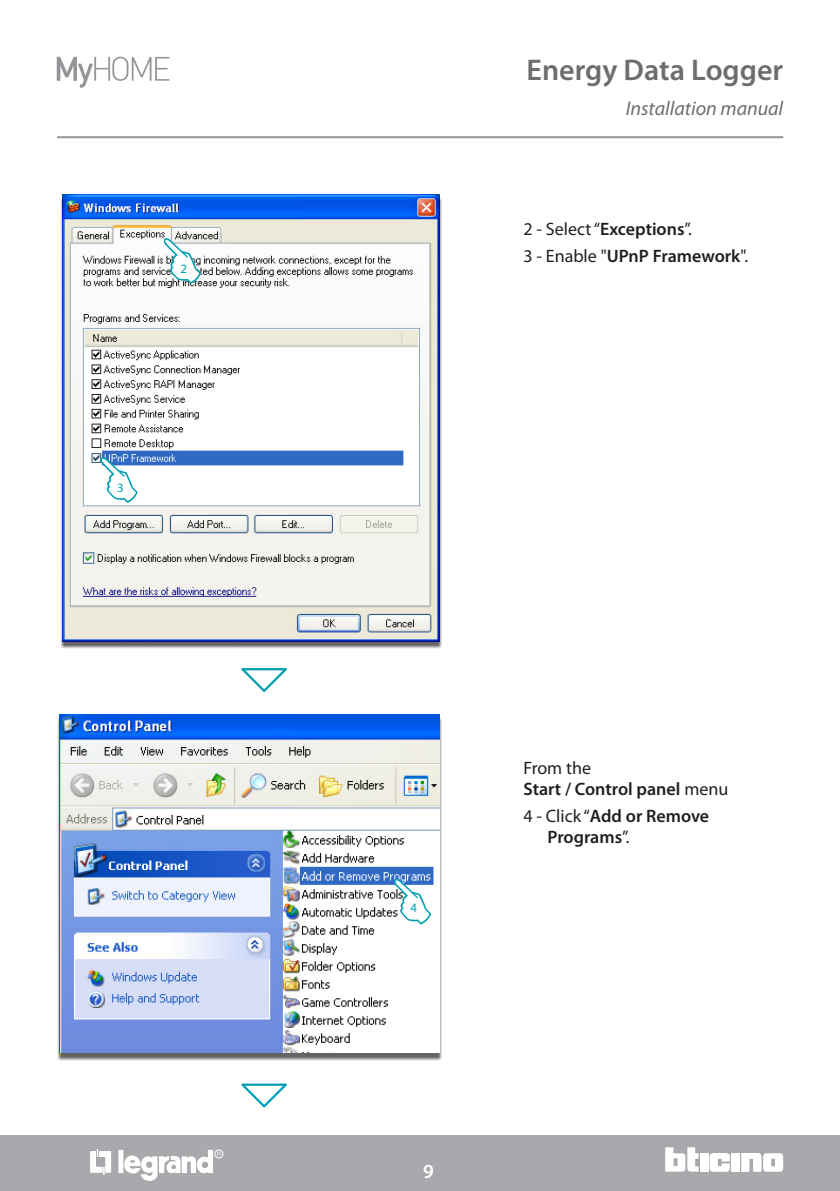
<style>
.page{position:relative;width:840px;height:1191px;background:#fff}
.page>*{position:absolute;margin:0;border:0;box-sizing:border-box;transform-origin:0 0}
.t1{font:600 30px "Myriad Pro";color:#6c6d70}
.t2{font:italic 20px "Myriad Pro";color:#6c6d70}
.t3{font:600 20px "Myriad Pro";color:#fff}
.t4{font:600 18px/21px "Myriad Pro";color:#231f20}
.t5{font:12.8px "Myriad Pro";color:#00a0b0}
.s1{font-weight:400}
</style>
<div class="page">
<div style="left:0;top:1135px;width:839px;height:56px;background:#a8a9ad"></div>
<div style="left:699px;top:1153px;width:8px;height:18px;background:#fff"></div>
<div style="left:731px;top:1153px;width:8px;height:18px;background:#fff"></div>
<svg style="left:741px;top:1153px;width:41px;height:18px"></svg>
<svg style="left:665px;top:1147px;width:33px;height:24px"></svg>
<svg style="left:709px;top:1153px;width:20px;height:18px"></svg>
<div style="left:118px;top:1149px;width:5px;height:24px;background:#fff"></div>
<svg style="left:90px;top:1149px;width:21px;height:25px"></svg>
<div style="left:214px;top:1149px;width:9px;height:9px;border:1px solid #fff;border-radius:50%"></div>
<svg style="left:123px;top:1149px;width:98px;height:32px"></svg>
<hr style="left:57px;top:136px;width:725px;height:2px;background:#939598">
<svg style="left:57px;top:57px;width:112px;height:31px"></svg>
<div style="left:57px;top:717px;width:385px;height:344px;background:#231f20;opacity:.7"></div>
<img style="left:60px;top:714px;width:379px;height:339px">
<svg style="left:394px;top:879px;width:36px;height:45px"></svg>
<div style="left:60px;top:197px;width:381px;height:452px;background:#231f20;opacity:.7"></div>
<img style="left:63px;top:194px;width:376px;height:447px">
<svg style="left:101px;top:457px;width:36px;height:46px"></svg>
<svg style="left:164px;top:238px;width:36px;height:46px"></svg>
<svg style="left:241px;top:668px;width:46px;height:24px"></svg>
<svg style="left:241px;top:1083px;width:46px;height:24px"></svg>
<p class="t5" style="left:180px;top:261px;width:8px">2</p>
<p class="t5" style="left:117px;top:480px;width:8px">3</p>
<h1 class="t1" style="left:526px;top:50px;width:258px">Energy Data Logger</h1>
<p class="t2" style="left:625px;top:96px;width:159px">Installation manual</p>
<p class="t4" style="left:523px;top:215px;width:226px;line-height:26.6px"><span class="s1">2 - Select “</span>Exceptions<span class="s1">”.<br>3 - Enable "</span>UPnP Framework<span class="s1">".</span></p>
<p class="t5" style="left:410px;top:900px;width:8px">4</p>
<p class="t4" style="left:523px;top:757px;width:206px"><span class="s1">From the<br></span>Start / Control panel <span class="s1">menu</span></p>
<p class="t4" style="left:547px;top:804px;width:163px;text-indent:-24px"><span class="s1">4 - Click “</span>Add or Remove<br>Programs<span class="s1">”.</span></p>
<p class="t3" style="left:423px;top:1158px;width:12px">9</p>
</div>
